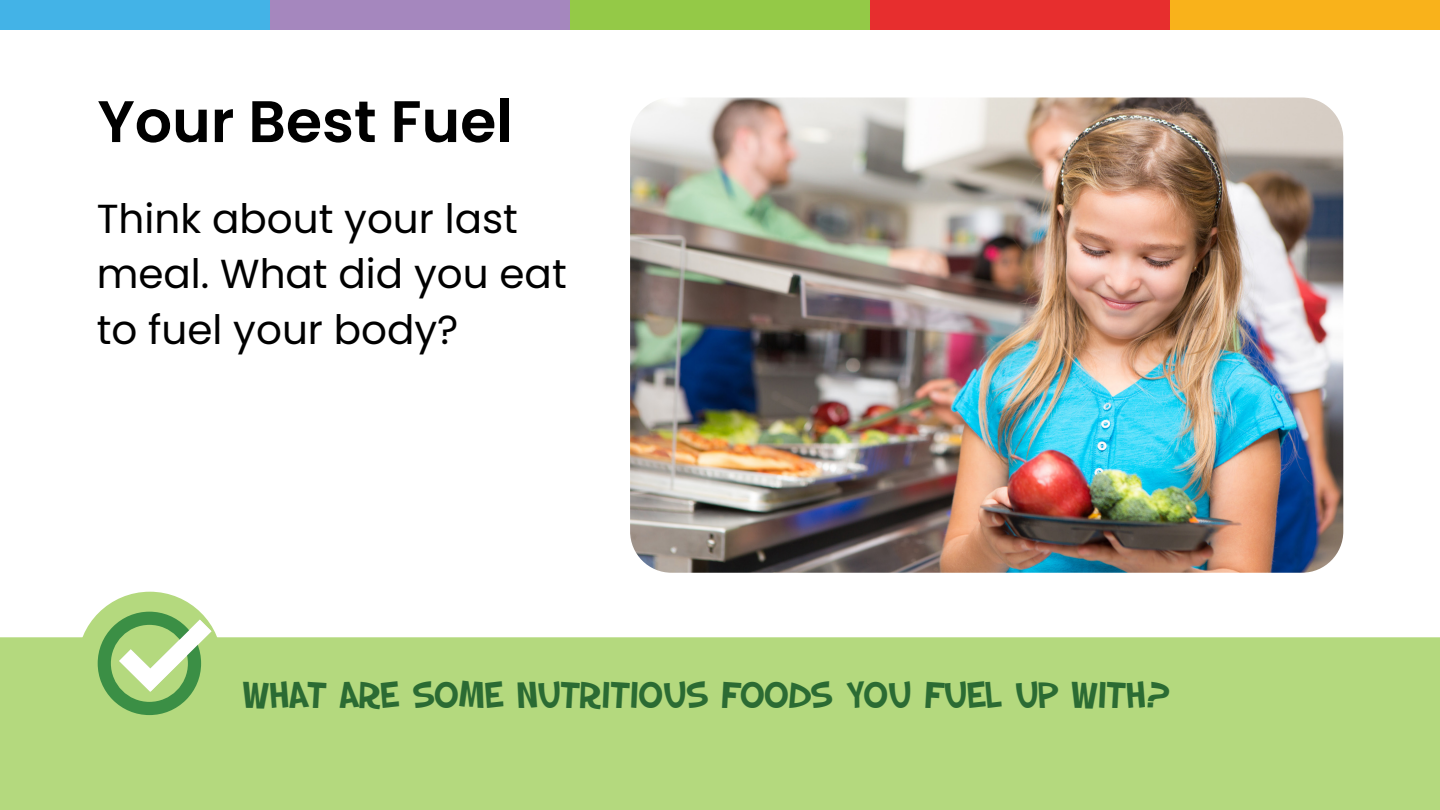
<style>
.page{position:relative;width:1440px;height:810px;background:#fff}
.page>*{position:absolute;margin:0;border:0;box-sizing:border-box;transform-origin:0 0}
.H1_Center{font:600 58.5px "Poppins";color:#000}
.body_Flush_Left_54pt{font:40.5px/55.5px "Poppins";color:#000}
.Check_Understanding{font:39px "SF Slapstick Comic";letter-spacing:.01em;color:#2b6b33}
</style>
<div class="page">
<div style="left:0;top:0;width:270px;height:30px;background:#43b3e7"></div>
<div style="left:270px;top:0;width:300px;height:30px;background:#a587be"></div>
<div style="left:570px;top:0;width:300px;height:30px;background:#94c947"></div>
<div style="left:870px;top:0;width:300px;height:30px;background:#e72e2e"></div>
<div style="left:1170px;top:0;width:270px;height:30px;background:#f9b21b"></div>
<img style="left:630px;top:98px;width:713px;height:475px">
<div style="left:0;top:637px;width:1440px;height:173px;background:#b4d97e"></div>
<div style="left:78px;top:592px;width:144px;height:143px;background:#b4d97e;border-radius:50%"></div>
<svg style="left:98px;top:612px;width:114px;height:103px"></svg>
<p class="H1_Center" style="left:98px;top:88px;width:416px">Your Best Fuel</p>
<p class="body_Flush_Left_54pt" style="left:97px;top:191px;width:472px">Think about your last meal. What did you eat to fuel your body?</p>
<p class="Check_Understanding" style="left:243px;top:670px;width:930px">WHAT ARE SOME NUTRITIOUS FOODS YOU FUEL UP WITH?</p>
</div>
